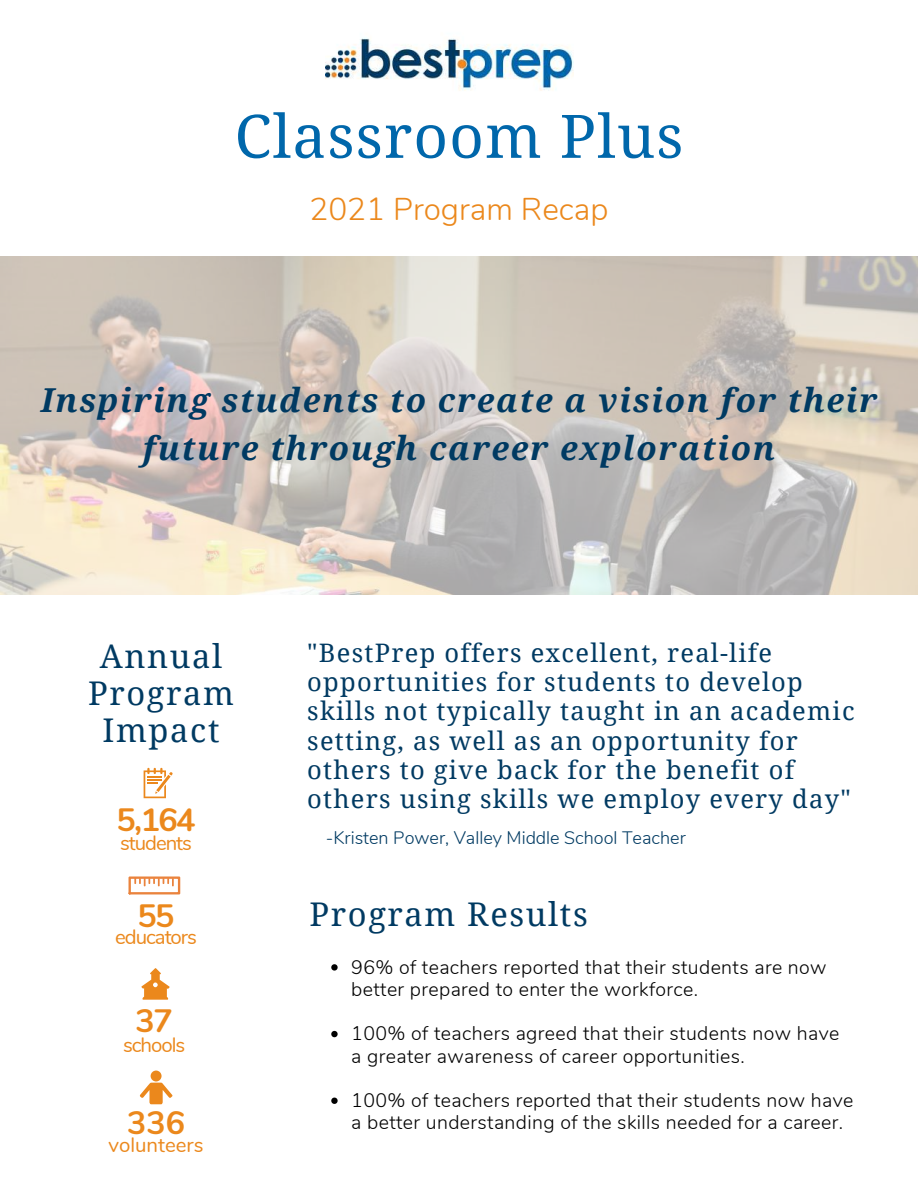
<style>
.page{position:relative;width:918px;height:1188px;background:#fff}
.page>*{position:absolute;margin:0;border:0;box-sizing:border-box;transform-origin:0 0}
.t1{font:60px "Droid Serif";letter-spacing:.02em;color:#0067ab}
.t2{font:italic 700 33px/47.7px "Droid Serif";letter-spacing:.05em;color:#003a62;text-align:center}
.t3{font:32.7px/37px "Droid Serif";letter-spacing:.05em;color:#003a62;text-align:center}
.t4{font:700 32.25px "Nunito";letter-spacing:-.05em;color:#eb881c}
.t5{font:300 31.5px "Nunito";color:#eb881c}
.t6{font:25.5px/29.2px "Droid Serif";letter-spacing:.05em;color:#003a62}
.t7{font:20.4px "Nunito";letter-spacing:-.05em;color:#eb881c}
.t8{font:20.4px "Nunito";color:#eb881c}
.t9{font:300 19.5px/22.2px "Nunito";letter-spacing:.02em;color:#000}
.t10{font:300 18px "Nunito";color:#003a62}
</style>
<div class="page">
<img style="left:0;top:257px;width:918px;height:337px">
<img style="left:326px;top:38px;width:247px;height:53px">
<svg style="left:144px;top:768px;width:29px;height:30px"></svg>
<svg style="left:141px;top:968px;width:29px;height:32px"></svg>
<div style="left:151px;top:1071px;width:11px;height:11px;background:#eb881c;border-radius:50%"></div>
<svg style="left:140px;top:1083px;width:32px;height:21px"></svg>
<svg style="left:129px;top:876px;width:51px;height:18px"></svg>
<svg style="left:331px;top:964px;width:7px;height:7px"></svg>
<svg style="left:331px;top:1031px;width:7px;height:6px"></svg>
<svg style="left:331px;top:1098px;width:7px;height:6px"></svg>
<h1 class="t1" style="left:235px;top:102px;width:450px">Classroom Plus</h1>
<h3 class="t5" style="left:309px;top:188px;width:301px">2021 Program Recap</h3>
<h2 class="t2" style="left:41px;top:377px;width:838px">Inspiring students to create a vision for their future through career exploration</h2>
<h3 class="t3" style="left:88px;top:638px;width:148px">Annual<br>Program<br>Impact</h3>
<h3 class="t4" style="left:117px;top:799px;width:80px">5,164</h3>
<p class="t7" style="left:120px;top:830px;width:73px">students</p>
<h3 class="t4" style="left:137px;top:894px;width:39px">55</h3>
<p class="t7" style="left:115px;top:923px;width:83px">educators</p>
<h3 class="t4" style="left:136px;top:999px;width:39px">37</h3>
<p class="t7" style="left:123px;top:1032px;width:64px">schools</p>
<h3 class="t4" style="left:127px;top:1101px;width:60px">336</h3>
<p class="t8" style="left:109px;top:1131px;width:96px">volunteers</p>
<p class="t6" style="left:307px;top:639px;width:549px">"BestPrep offers excellent, real-life opportunities for students to develop skills not typically taught in an academic setting, as well as an opportunity for others to give back for the benefit of others using skills we employ every day"</p>
<p class="t10" style="left:326px;top:826px;width:361px">-Kristen Power, Valley Middle School Teacher</p>
<h3 class="t3" style="left:309px;top:896px;width:280px">Program Results</h3>
<p class="t9" style="left:351px;top:956px;width:477px">96% of teachers reported that their students are now better prepared to enter the workforce.</p>
<p class="t9" style="left:351px;top:1023px;width:489px">100% of teachers agreed that their students now have a greater awareness of career opportunities.</p>
<p class="t9" style="left:351px;top:1090px;width:503px">100% of teachers reported that their students now have a better understanding of the skills needed for a career.</p>
</div>
